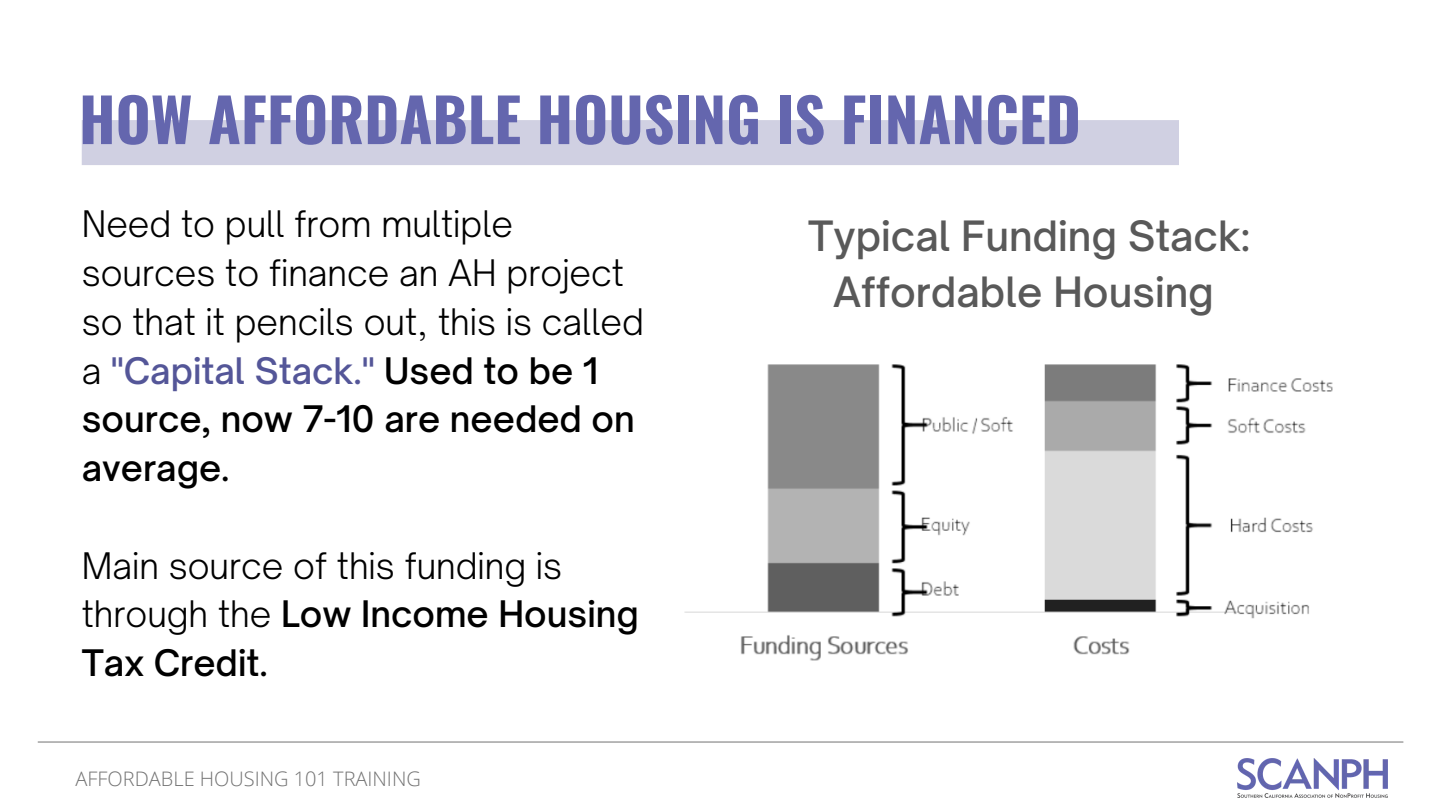
<style>
.page{position:relative;width:1440px;height:810px;background:#fff}
.page>*{position:absolute;margin:0;border:0;box-sizing:border-box;transform-origin:0 0}
.t1{font:700 60px "Oswald";color:#6466ae}
.t2{font:500 40px/55.5px "Open Sauce One";color:#595959;text-align:center}
.t3{font:300 35px/48.8px "Open Sauce One";color:#000}
.t4{font:300 20px "Open Sans";color:#737373}
.s1{font-weight:500;color:#545698}
.s2{font-weight:500}
</style>
<div class="page">
<div style="left:82px;top:120px;width:1097px;height:45px;background:#d0d0e2"></div>
<hr style="left:38px;top:742px;width:1365px;height:1px;background:#737373">
<img style="left:1238px;top:759px;width:149px;height:39px">
<img style="left:684px;top:364px;width:649px;height:297px">
<h1 class="t1" style="left:79px;top:73px;width:1003px">HOW AFFORDABLE HOUSING IS FINANCED</h1>
<p class="t3" style="left:82px;top:200px;width:564px">Need to pull from multiple sources to finance an AH project so that it pencils out, this is called a <span class="s1">"Capital Stack."</span> <span class="s2">Used to be 1 source, now 7-10 are needed on average.</span></p>
<p class="t3" style="left:82px;top:541px;width:559px">Main source of this funding is through the <span class="s2">Low Income Housing<br>Tax Credit.</span></p>
<p class="t4" style="left:76px;top:764px;width:347px">AFFORDABLE HOUSING 101 TRAINING</p>
<p class="t2" style="left:808px;top:208px;width:443px">Typical Funding Stack:<br>Affordable Housing</p>
</div>
